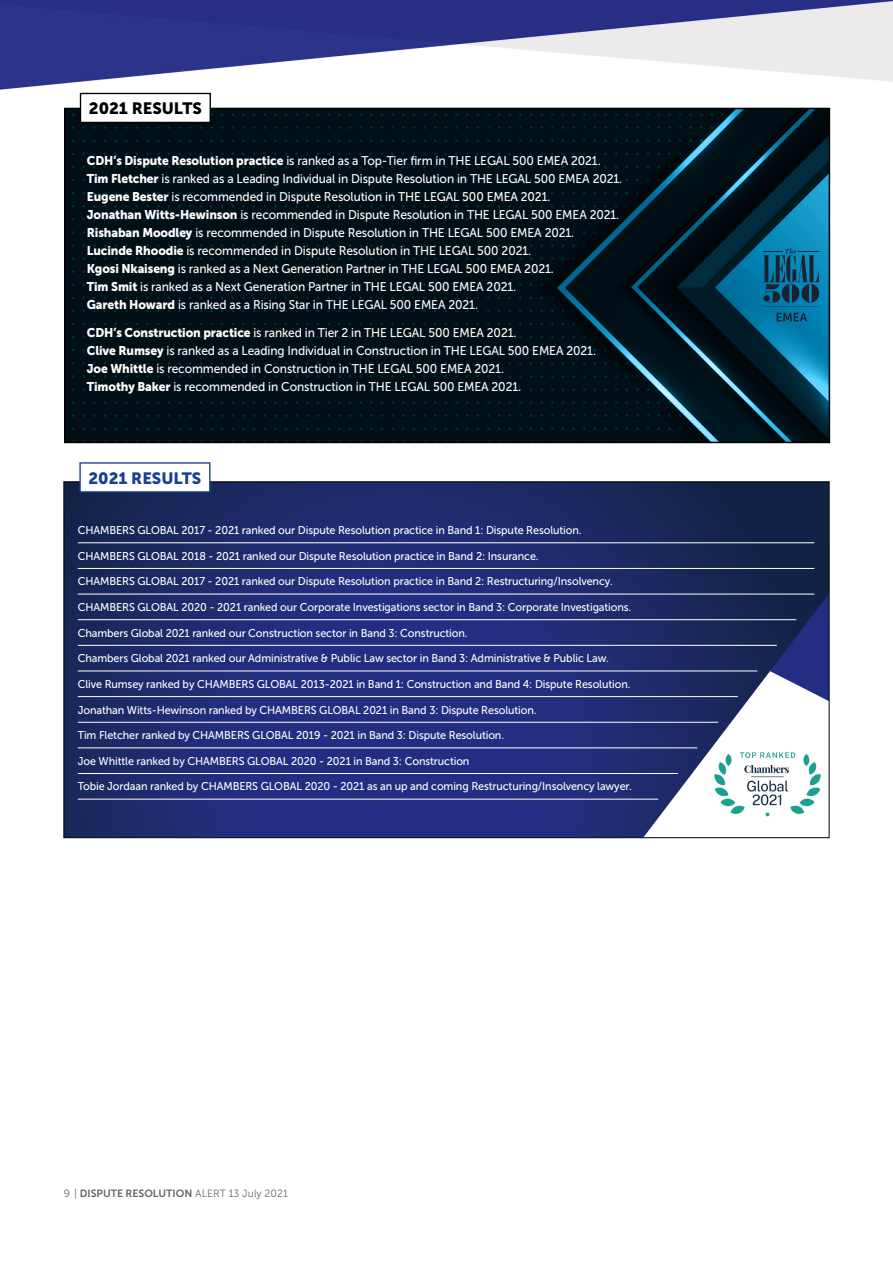
<style>
.page{position:relative;width:893px;height:1263px;background:#fff}
.page>*{position:absolute;margin:0;border:0;box-sizing:border-box;transform-origin:0 0}
.t1{font:16.35px "Museo Sans 900";color:#164194}
.t2{font:16.35px "Museo Sans 900";color:#000}
.t3{font:12.6px/18px "Museo Sans 500";letter-spacing:-.01em;color:#fff;scale:.95 1}
.t4{font:11.25px "Museo Sans 500";letter-spacing:-.01em;color:#fff;scale:.96 1}
.t5{font:10.5px "Museo Sans 300";color:#636466}
.s1{font-family:"Museo Sans 900"}
.s2{font-family:"Museo Sans 700"}
</style>
<div class="page">
<img style="left:0;top:0;width:893px;height:839px">
<svg style="left:65px;top:483px;width:762px;height:353px"></svg>
<img style="left:714px;top:752px;width:107px;height:70px">
<hr style="left:78px;top:542px;width:736px;height:1px;background:#fff">
<hr style="left:78px;top:568px;width:736px;height:1px;background:#fff">
<hr style="left:78px;top:594px;width:736px;height:1px;background:#fff">
<hr style="left:78px;top:619px;width:718px;height:1px;background:#fff">
<hr style="left:78px;top:645px;width:699px;height:1px;background:#fff">
<hr style="left:78px;top:671px;width:679px;height:1px;background:#fff">
<hr style="left:78px;top:696px;width:660px;height:1px;background:#fff">
<hr style="left:78px;top:722px;width:640px;height:1px;background:#fff">
<hr style="left:78px;top:747px;width:619px;height:1px;background:#fff">
<hr style="left:78px;top:773px;width:600px;height:1px;background:#fff">
<hr style="left:78px;top:799px;width:580px;height:1px;background:#fff">
<div style="left:80px;top:463px;width:130px;height:29px;background:#fff"></div>
<div style="left:79px;top:462px;width:131px;height:31px;border:1px solid #164194"></div>
<img style="left:67px;top:111px;width:760px;height:329px">
<div style="left:64px;top:108px;width:766px;height:335px;border:2px solid #000"></div>
<div style="left:81px;top:93px;width:129px;height:29px;background:#fff"></div>
<div style="left:80px;top:93px;width:131px;height:30px;border:1px solid #000"></div>
<svg style="left:763px;top:248px;width:56px;height:55px"></svg>
<hr style="left:763px;top:306px;width:56px;height:1px;background:#1b212d">
<svg style="left:777px;top:313px;width:30px;height:8px"></svg>
<h1 class="t2" style="left:89px;top:99px;width:114px">2021 RESULTS</h1>
<p class="t3" style="left:87px;top:151px;width:565px"><span class="s1">CDH’s Dispute Resolution practice</span> is ranked as a Top-Tier firm in THE LEGAL 500 EMEA 2021.<br><span class="s1">Tim Fletcher</span> is ranked as a Leading Individual in Dispute Resolution in THE LEGAL 500 EMEA 2021.<br><span class="s1">Eugene Bester</span> is recommended in Dispute Resolution in THE LEGAL 500 EMEA 2021.<br><span class="s1">Jonathan Witts-Hewinson</span> is recommended in Dispute Resolution in THE LEGAL 500 EMEA 2021.<br><span class="s1">Rishaban Moodley</span> is recommended in Dispute Resolution in THE LEGAL 500 EMEA 2021.<br><span class="s1">Lucinde Rhoodie</span> is recommended in Dispute Resolution in THE LEGAL 500 2021.<br><span class="s1">Kgosi Nkaiseng</span> is ranked as a Next Generation Partner in THE LEGAL 500 EMEA 2021.<br><span class="s1">Tim Smit</span> is ranked as a Next Generation Partner in THE LEGAL 500 EMEA 2021.<br><span class="s1">Gareth Howard</span> is ranked as a Rising Star in THE LEGAL 500 EMEA 2021.</p>
<p class="t3" style="left:87px;top:324px;width:537px"><span class="s1">CDH’s Construction practice</span> is ranked in Tier 2 in THE LEGAL 500 EMEA 2021.<br><span class="s1">Clive Rumsey</span> is ranked as a Leading Individual in Construction in THE LEGAL 500 EMEA 2021.<br><span class="s1">Joe Whittle</span> is recommended in Construction in THE LEGAL 500 EMEA 2021.<br><span class="s1">Timothy Baker</span> is recommended in Construction in THE LEGAL 500 EMEA 2021.</p>
<h1 class="t1" style="left:88px;top:468px;width:114px">2021 RESULTS</h1>
<p class="t4" style="left:78px;top:524px;width:526px">CHAMBERS GLOBAL 2017 - 2021 ranked our Dispute Resolution practice in Band 1: Dispute Resolution.</p>
<p class="t4" style="left:78px;top:550px;width:482px">CHAMBERS GLOBAL 2018 - 2021 ranked our Dispute Resolution practice in Band 2: Insurance.</p>
<p class="t4" style="left:78px;top:575px;width:559px">CHAMBERS GLOBAL 2017 - 2021 ranked our Dispute Resolution practice in Band 2: Restructuring/Insolvency.</p>
<p class="t4" style="left:78px;top:601px;width:578px">CHAMBERS GLOBAL 2020 - 2021 ranked our Corporate Investigations sector in Band 3: Corporate Investigations.</p>
<p class="t4" style="left:78px;top:627px;width:408px">Chambers Global 2021 ranked our Construction sector in Band 3: Construction.</p>
<p class="t4" style="left:78px;top:652px;width:555px">Chambers Global 2021 ranked our Administrative &amp; Public Law sector in Band 3: Administrative &amp; Public Law.</p>
<p class="t4" style="left:78px;top:678px;width:577px">Clive Rumsey ranked by CHAMBERS GLOBAL 2013-2021 in Band 1: Construction and Band 4: Dispute Resolution.</p>
<p class="t4" style="left:78px;top:703px;width:479px">Jonathan Witts-Hewinson ranked by CHAMBERS GLOBAL 2021 in Band 3: Dispute Resolution.</p>
<p class="t4" style="left:78px;top:729px;width:446px">Tim Fletcher ranked by CHAMBERS GLOBAL 2019 - 2021 in Band 3: Dispute Resolution.</p>
<p class="t4" style="left:78px;top:755px;width:409px">Joe Whittle ranked by CHAMBERS GLOBAL 2020 - 2021 in Band 3: Construction</p>
<p class="t4" style="left:78px;top:780px;width:579px">Tobie Jordaan ranked by CHAMBERS GLOBAL 2020 - 2021 as an up and coming Restructuring/Insolvency lawyer.</p>
<p class="t5" style="left:64px;top:1188px;width:226px">9 | <span class="s2">DISPUTE RESOLUTION</span> ALERT 13 July 2021</p>
</div>
